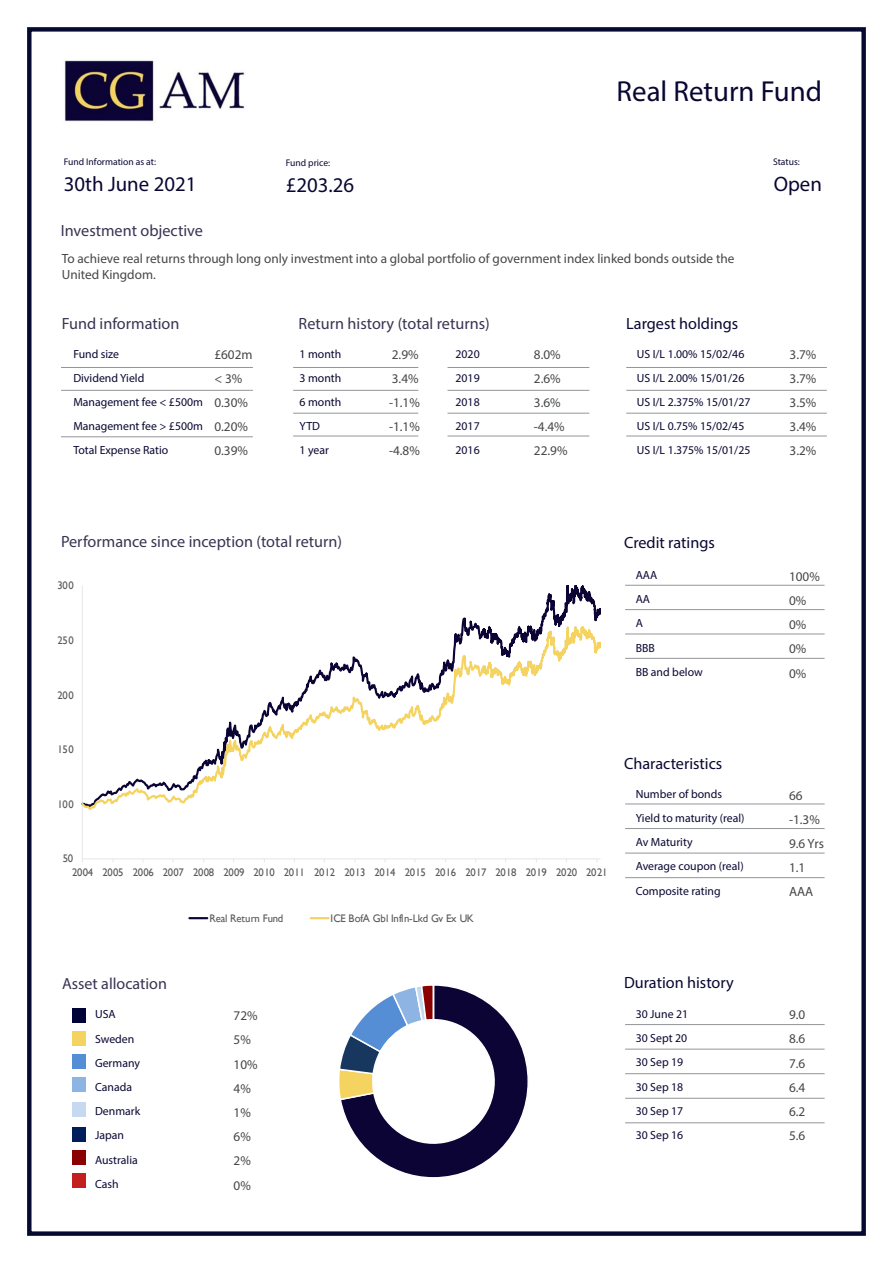
<style>
.page{position:relative;width:893px;height:1263px;background:#fff}
.page>*{position:absolute;margin:0;border:0;box-sizing:border-box;transform-origin:0 0}
.t1{font:28.95px "Myriad Pro";color:#090732}
.t2{font:21px "Myriad Pro";color:#090732}
.t3{font:16.35px "Myriad Pro";color:#383452}
.t4{font:16.35px "Myriad Pro";color:#090732}
.t5{font:16.05px "Myriad Pro";color:#383452}
.t6{font:13.35px/24.2px "Myriad Pro";color:#454647}
.t7{font:11.85px/24.2px "Myriad Pro";color:#090732}
.t8{font:11.85px/24.2px "Myriad Pro";color:#080731}
.t9{font:10.95px "Gill Sans";letter-spacing:-.035em;color:#595959}
.t10{font:10.95px "Gill Sans";letter-spacing:-.01em;color:#595959}
.t11{font:9.6px "Myriad Pro";color:#090732}
</style>
<div class="page">
<div style="left:27px;top:27px;width:839px;height:1209px;border:4px solid #070a30"></div>
<div style="left:72px;top:1009px;width:14px;height:14px;background:#000335"></div>
<div style="left:72px;top:1032px;width:14px;height:14px;background:#f5d360"></div>
<div style="left:72px;top:1054px;width:14px;height:14px;background:#558ed5"></div>
<div style="left:72px;top:1077px;width:14px;height:14px;background:#8eb4e3"></div>
<div style="left:72px;top:1102px;width:14px;height:14px;background:#c6d9f1"></div>
<hr style="left:61px;top:367px;width:192px;height:1px;background:#939598">
<hr style="left:61px;top:390px;width:192px;height:1px;background:#939598">
<hr style="left:293px;top:367px;width:125px;height:1px;background:#939598">
<hr style="left:293px;top:390px;width:125px;height:1px;background:#939598">
<hr style="left:293px;top:413px;width:125px;height:1px;background:#939598">
<hr style="left:293px;top:436px;width:125px;height:1px;background:#939598">
<hr style="left:626px;top:367px;width:201px;height:1px;background:#939598">
<hr style="left:626px;top:390px;width:201px;height:1px;background:#939598">
<hr style="left:626px;top:413px;width:201px;height:1px;background:#939598">
<hr style="left:626px;top:436px;width:201px;height:1px;background:#939598">
<hr style="left:625px;top:585px;width:200px;height:1px;background:#939598">
<hr style="left:625px;top:609px;width:200px;height:1px;background:#939598">
<hr style="left:625px;top:634px;width:200px;height:1px;background:#939598">
<hr style="left:625px;top:658px;width:200px;height:1px;background:#939598">
<hr style="left:625px;top:804px;width:200px;height:1px;background:#939598">
<hr style="left:625px;top:828px;width:200px;height:1px;background:#939598">
<hr style="left:625px;top:853px;width:200px;height:1px;background:#939598">
<hr style="left:625px;top:877px;width:200px;height:1px;background:#939598">
<hr style="left:625px;top:1024px;width:200px;height:1px;background:#939598">
<hr style="left:625px;top:1049px;width:200px;height:1px;background:#939598">
<hr style="left:625px;top:1073px;width:200px;height:1px;background:#939598">
<hr style="left:625px;top:1098px;width:200px;height:1px;background:#939598">
<hr style="left:625px;top:1122px;width:200px;height:1px;background:#939598">
<hr style="left:447px;top:367px;width:142px;height:1px;background:#939598">
<hr style="left:447px;top:390px;width:142px;height:1px;background:#939598">
<hr style="left:447px;top:413px;width:142px;height:1px;background:#939598">
<hr style="left:447px;top:436px;width:142px;height:1px;background:#939598">
<img style="left:64px;top:60px;width:181px;height:62px">
<div style="left:72px;top:1150px;width:14px;height:14px;background:#890101"></div>
<div style="left:72px;top:1173px;width:14px;height:14px;background:#c31f1f"></div>
<hr style="left:61px;top:436px;width:192px;height:1px;background:#939598">
<div style="left:72px;top:1127px;width:14px;height:14px;background:#001f5a"></div>
<svg style="left:339px;top:985px;width:189px;height:193px"></svg>
<hr style="left:433px;top:985px;width:1px;height:35px;background:#fff">
<hr style="left:82px;top:586px;width:1px;height:273px;background:#e7e6e6">
<hr style="left:82px;top:858px;width:519px;height:1px;background:#e7e6e6">
<svg style="left:82px;top:585px;width:519px;height:225px"></svg>
<svg style="left:189px;top:917px;width:18px;height:2px"></svg>
<svg style="left:311px;top:917px;width:18px;height:2px"></svg>
<p class="t11" style="left:64px;top:156px;width:94px">Fund Information as at:</p>
<p class="t11" style="left:286px;top:157px;width:46px">Fund price:</p>
<p class="t2" style="left:64px;top:171px;width:134px">30th June 2021</p>
<p class="t2" style="left:286px;top:172px;width:70px">£203.26</p>
<p class="t3" style="left:61px;top:220px;width:144px">Investment objective</p>
<p class="t1" style="left:617px;top:73px;width:207px">Real Return Fund</p>
<p class="t11" style="left:773px;top:156px;width:28px">Status:</p>
<p class="t2" style="left:774px;top:171px;width:50px">Open</p>
<p class="t6" style="left:62px;top:250px;width:674px;line-height:16px">To achieve real returns through long only investment into a global portfolio of government index linked bonds outside the<br>United Kingdom.</p>
<p class="t3" style="left:62px;top:314px;width:119px">Fund information</p>
<p class="t4" style="left:626px;top:314px;width:114px">Largest holdings</p>
<p class="t3" style="left:299px;top:314px;width:193px">Return history (total returns)</p>
<p class="t7" style="left:73px;top:341px;width:131px">Fund size<br>Dividend Yield<br>Management fee &lt; £500m<br>Management fee &gt; £500m<br>Total Expense Ratio</p>
<p class="t8" style="left:637px;top:341px;width:115px">US I/L 1.00% 15/02/46<br>US I/L 2.00% 15/01/26<br>US I/L 2.375% 15/01/27<br>US I/L 0.75% 15/02/45<br>US I/L 1.375% 15/01/25</p>
<p class="t7" style="left:300px;top:341px;width:43px">1 month<br>3 month<br>6 month<br>YTD<br>1 year</p>
<p class="t7" style="left:456px;top:341px;width:26px;text-align:justify">2020<br>2019<br>2018<br>2017<br>2016</p>
<p class="t6" style="left:389px;top:342px;width:32px;text-align:justify">2.9% 3.4% -1.1% -1.1% -4.8%</p>
<p class="t6" style="left:534px;top:342px;width:35px">8.0%<br>2.6%<br>3.6% -4.4%<br>22.9%</p>
<p class="t6" style="left:214px;top:342px;width:40px">£602m &lt; 3%<br>0.30%<br>0.20%<br>0.39%</p>
<p class="t6" style="left:790px;top:342px;width:28px;text-align:justify">3.7% 3.7% 3.5% 3.4% 3.2%</p>
<p class="t3" style="left:61px;top:531px;width:283px">Performance since inception (total return)</p>
<p class="t9" style="left:58px;top:579px;width:18px">300</p>
<p class="t9" style="left:58px;top:634px;width:18px">250</p>
<p class="t9" style="left:58px;top:688px;width:18px">200</p>
<p class="t9" style="left:58px;top:743px;width:18px">150</p>
<p class="t9" style="left:58px;top:798px;width:18px">100</p>
<p class="t9" style="left:63px;top:852px;width:12px">50</p>
<p class="t9" style="left:72px;top:866px;width:537px">2004 2005 2006 2007 2008 2009 2010 2011 2012 2013 2014 2015 2016 2017 2018 2019 2020 2021</p>
<p class="t10" style="left:209px;top:911px;width:75px">Real Return Fund</p>
<p class="t9" style="left:331px;top:911px;width:145px">ICE BofA Gbl Infln-Lkd Gv Ex UK</p>
<p class="t4" style="left:624px;top:532px;width:92px">Credit ratings</p>
<p class="t7" style="left:636px;top:563px;width:69px">AAA<br>AA<br>A<br>BBB<br>BB and below</p>
<p class="t4" style="left:624px;top:753px;width:100px">Characteristics</p>
<p class="t7" style="left:636px;top:782px;width:110px">Number of bonds<br>Yield to maturity (real)<br>Av Maturity<br>Average coupon (real)<br>Composite rating</p>
<p class="t5" style="left:62px;top:974px;width:106px">Asset allocation</p>
<p class="t7" style="left:95px;top:1002px;width:47px">USA<br>Sweden<br>Germany<br>Canada<br>Denmark<br>Japan<br>Australia<br>Cash</p>
<p class="t6" style="left:234px;top:1003px;width:26px">72%<br>5%<br>10%<br>4%<br>1%<br>6%<br>2%<br>0%</p>
<p class="t4" style="left:624px;top:973px;width:111px">Duration history</p>
<p class="t7" style="left:636px;top:1002px;width:54px">30 June 21<br>30 Sept 20<br>30 Sep 19<br>30 Sep 18<br>30 Sep 17<br>30 Sep 16</p>
<p class="t6" style="left:789px;top:564px;width:32px">100%<br>0%<br>0%<br>0%<br>0%</p>
<p class="t6" style="left:789px;top:783px;width:37px">66 -1.3%<br>9.6 Yrs<br>1.1<br>AAA</p>
<p class="t6" style="left:789px;top:1002px;width:18px;text-align:justify">9.0<br>8.6<br>7.6<br>6.4<br>6.2<br>5.6</p>
</div>
